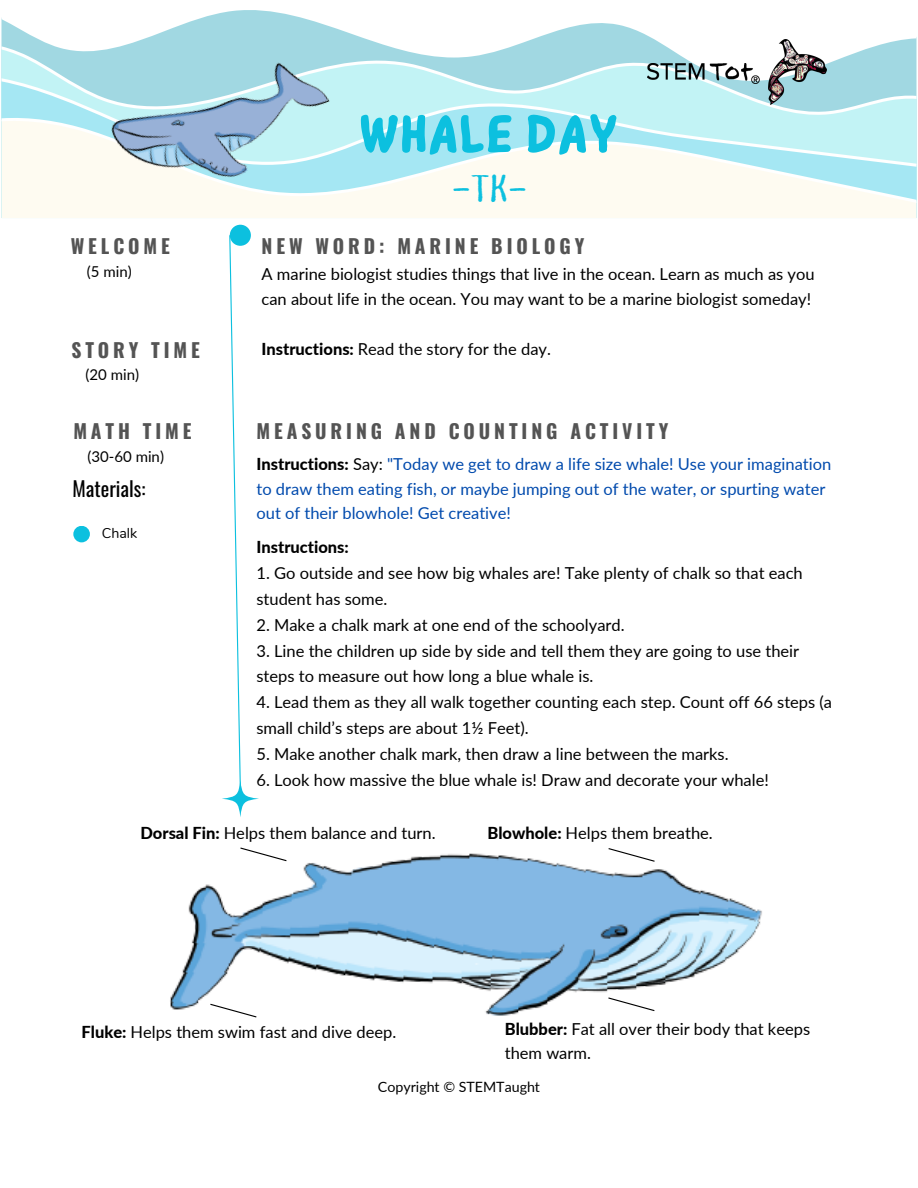
<style>
.page{position:relative;width:918px;height:1188px;background:#fff}
.page>*{position:absolute;margin:0;border:0;box-sizing:border-box;transform-origin:0 0}
.t1{font:700 54px "Childos Arabic";color:#0cc0df}
.t2{font:42px "Story Book Rough";color:#0cc0df}
.t3{font:20.25px "Oswald";color:#000}
.t4{font:700 19.5px "Oswald";letter-spacing:.2em;color:#545454}
.t5{font:16.5px/25.8px "Lato";color:#000}
.t6{font:16.5px/24.8px "Lato";color:#004aad}
.t7{font:800 16.5px "Lato";color:#000}
.t8{font:15px "Lato";color:#000}
.t9{font:14.25px "Lato";color:#000}
.t10{font:14.1px "Nunito";color:#000}
.s1{font-weight:800}
.s2{font-weight:800;color:#000}
.s3{color:#000}
</style>
<div class="page">
<svg style="left:1px;top:18px;width:916px;height:28px"></svg>
<svg style="left:1px;top:46px;width:916px;height:32px;fill:#a1d8e2"></svg>
<svg style="left:1px;top:78px;width:916px;height:39px;fill:#c2f3f5"></svg>
<div style="left:1px;top:203px;width:916px;height:15px;background:#fefbf1"></div>
<svg style="left:1px;top:117px;width:916px;height:86px;fill:#fefbf3"></svg>
<svg style="left:222px;top:243px;width:37px;height:574px"></svg>
<div style="left:73px;top:526px;width:17px;height:16px;background:#0cc0df;border-radius:50%"></div>
<img style="left:648px;top:63px;width:111px;height:21px">
<img style="left:79px;top:10px;width:286px;height:233px">
<img style="left:769px;top:39px;width:57px;height:65px">
<img style="left:170px;top:853px;width:592px;height:163px">
<svg style="left:239px;top:847px;width:49px;height:15px"></svg>
<svg style="left:607px;top:848px;width:49px;height:15px"></svg>
<svg style="left:209px;top:1003px;width:49px;height:15px"></svg>
<svg style="left:607px;top:997px;width:49px;height:15px"></svg>
<p class="t1" style="left:359px;top:96px;width:261px">WHALE DAY</p>
<h5 class="t2" style="left:452px;top:160px;width:77px">-TK-</h5>
<p class="t4" style="left:71px;top:231px;width:101px">WELCOME</p>
<h3 class="t8" style="left:87px;top:262px;width:46px">(5 min)</h3>
<h3 class="t5" style="left:262px;top:262px;width:555px;line-height:24.8px">A marine biologist studies things that live in the ocean. Learn as much as you can about life in the ocean. You may want to be a marine biologist someday!</h3>
<h5 class="t4" style="left:71px;top:335px;width:130px">STORY TIME</h5>
<h5 class="t8" style="left:86px;top:365px;width:55px">(20 min)</h5>
<p class="t4" style="left:262px;top:231px;width:324px">NEW WORD: MARINE BIOLOGY</p>
<h5 class="t5" style="left:262px;top:336px;width:291px"><span class="s1">Instructions:</span> Read the story for the day.</h5>
<h3 class="t4" style="left:73px;top:415px;width:120px">MATH TIME</h3>
<h5 class="t8" style="left:88px;top:448px;width:78px">(30-60 min)</h5>
<h3 class="t3" style="left:73px;top:473px;width:74px">Materials:</h3>
<h5 class="t10" style="left:102px;top:523px;width:37px">Chalk</h5>
<h3 class="t4" style="left:256px;top:416px;width:413px">MEASURING AND COUNTING ACTIVITY</h3>
<h5 class="t6" style="left:256px;top:451px;width:576px"><span class="s2">Instructions:</span> <span class="s3">Say:</span> "Today we get to draw a life size whale! Use your imagination to draw them eating fish, or maybe jumping out of the water, or spurting water out of their blowhole! Get creative!</h5>
<h1 class="t7" style="left:256px;top:537px;width:94px">Instructions:</h1>
<h1 class="t5" style="left:256px;top:560px;width:548px">1. Go outside and see how big whales are! Take plenty of chalk so that each student has some.</h1>
<h1 class="t5" style="left:256px;top:611px;width:370px">2. Make a chalk mark at one end of the schoolyard.</h1>
<h1 class="t5" style="left:256px;top:637px;width:544px">3. Line the children up side by side and tell them they are going to use their steps to measure out how long a blue whale is.</h1>
<h1 class="t5" style="left:256px;top:689px;width:577px">4. Lead them as they all walk together counting each step. Count off 66 steps (a small child’s steps are about 1½ Feet).</h1>
<h1 class="t5" style="left:256px;top:741px;width:474px">5. Make another chalk mark, then draw a line between the marks.</h1>
<h1 class="t5" style="left:256px;top:767px;width:514px">6. Look how massive the blue whale is! Draw and decorate your whale!</h1>
<h5 class="t5" style="left:140px;top:819px;width:297px"><span class="s1">Dorsal Fin:</span> Helps them balance and turn.</h5>
<h5 class="t5" style="left:487px;top:819px;width:227px"><span class="s1">Blowhole:</span> Helps them breathe.</h5>
<p class="t5" style="left:82px;top:1019px;width:316px"><span class="s1">Fluke:</span> Helps them swim fast and dive deep.</p>
<h5 class="t5" style="left:505px;top:1016px;width:307px;line-height:24.8px"><span class="s1">Blubber:</span> Fat all over their body that keeps them warm.</h5>
<h4 class="t9" style="left:378px;top:1078px;width:164px">Copyright © STEMTaught</h4>
</div>
